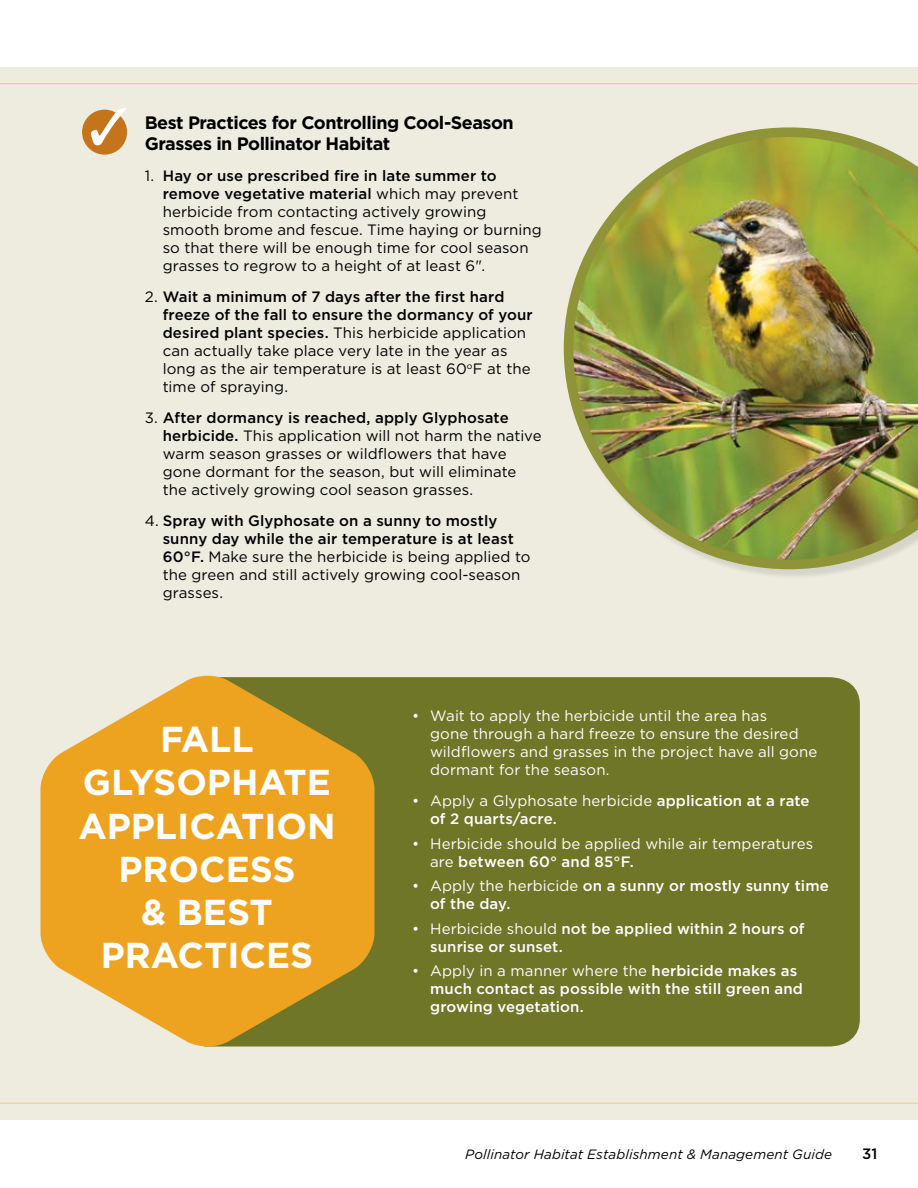
<style>
.page{position:relative;width:918px;height:1188px;background:#fff}
.page>*{position:absolute;margin:0;border:0;box-sizing:border-box;transform-origin:0 0}
.t1{font:700 36px/43.2px "Gotham";color:#fff;text-align:center}
.t2{font:700 18px/21px "Gotham";letter-spacing:-.03em;color:#000}
.t3{font:15px/18px "Gotham";letter-spacing:.005em;color:#000}
.t4{font:500 15px/18px "Gotham";letter-spacing:.01em;color:#fff}
.t5{font:15px/18px "Gotham";letter-spacing:.005em;color:#fff}
.t6{font:500 15px "Gotham";color:#000}
.t7{font:italic 13.5px "Gotham";letter-spacing:.01em;color:#000}
.s1{font-weight:500}
.s2{font-weight:400}
</style>
<div class="page">
<div style="left:0;top:68px;width:918px;height:1052px;background:#edecdf"></div>
<hr style="left:0;top:83px;width:918px;height:1px;background:#eea320">
<hr style="left:0;top:1103px;width:918px;height:1px;background:#eea320">
<div style="left:82px;top:110px;width:45px;height:45px;background:#c4751b;border-radius:50%"></div>
<svg style="left:91px;top:108px;width:35px;height:37px"></svg>
<div style="left:374px;top:677px;width:486px;height:370px;background:#6f7628"></div>
<svg style="left:41px;top:675px;width:333px;height:372px;fill:#eea320"></svg>
<div style="left:566px;top:129px;width:352px;height:450px;background:#000;opacity:.1"></div>
<img style="left:564px;top:127px;width:354px;height:442px">
<p class="t2" style="left:145px;top:112px;width:371px">Best Practices for Controlling Cool-Season<br>Grasses in Pollinator Habitat</p>
<p class="t3" style="left:163px;top:166px;width:381px;text-indent:-18px">1. <span class="s1">Hay or use prescribed fire in late summer to remove vegetative material</span> which may prevent herbicide from contacting actively growing smooth brome and fescue. Time haying or burning so that there will be enough time for cool season grasses to regrow to a height of at least 6".</p>
<p class="t3" style="left:163px;top:287px;width:372px;text-indent:-18px">2. <span class="s1">Wait a minimum of 7 days after the first hard freeze of the fall to ensure the dormancy of your desired plant species.</span> This herbicide application can actually take place very late in the year as long as the air temperature is at least 60<sup>o</sup>F at the time of spraying.</p>
<p class="t3" style="left:163px;top:408px;width:380px;text-indent:-18px">3. <span class="s1">After dormancy is reached, apply Glyphosate herbicide.</span> This application will not harm the native warm season grasses or wildflowers that have gone dormant for the season, but will eliminate the actively growing cool season grasses.</p>
<p class="t3" style="left:163px;top:511px;width:369px;text-indent:-18px">4. <span class="s1">Spray with Glyphosate on a sunny to mostly sunny day while the air temperature is at least 60°F.</span> Make sure the herbicide is being applied to the green and still actively growing cool-season grasses.</p>
<h1 class="t1" style="left:78px;top:718px;width:259px">FALL<br>GLYSOPHATE<br>APPLICATION<br>PROCESS<br>&amp; BEST<br>PRACTICES</h1>
<p class="t5" style="left:430px;top:707px;width:389px;text-indent:-18px">• Wait to apply the herbicide until the area has<br>gone through a hard freeze to ensure the desired wildflowers and grasses in the project have all gone dormant for the season.</p>
<p class="t4" style="left:430px;top:792px;width:381px;text-indent:-18px"><span class="s2">• Apply a Glyphosate herbicide</span> application at a rate of 2 quarts/acre.</p>
<p class="t5" style="left:430px;top:834px;width:385px;text-indent:-18px">• Herbicide should be applied while air temperatures are <span class="s1">between 60° and 85°F.</span></p>
<p class="t4" style="left:430px;top:877px;width:400px;text-indent:-18px"><span class="s2">• Apply the herbicide</span> on a sunny or mostly sunny time of the day.</p>
<p class="t4" style="left:430px;top:919px;width:376px;text-indent:-18px"><span class="s2">• Herbicide should</span> not be applied within 2 hours of sunrise or sunset.</p>
<p class="t4" style="left:430px;top:962px;width:374px;text-indent:-18px"><span class="s2">• Apply in a manner where the</span> herbicide makes as much contact as possible with the still green and growing vegetation.</p>
<p class="t7" style="left:465px;top:1146px;width:368px">Pollinator Habitat Establishment &amp; Management Guide</p>
<p class="t6" style="left:862px;top:1144px;width:17px">31</p>
</div>
